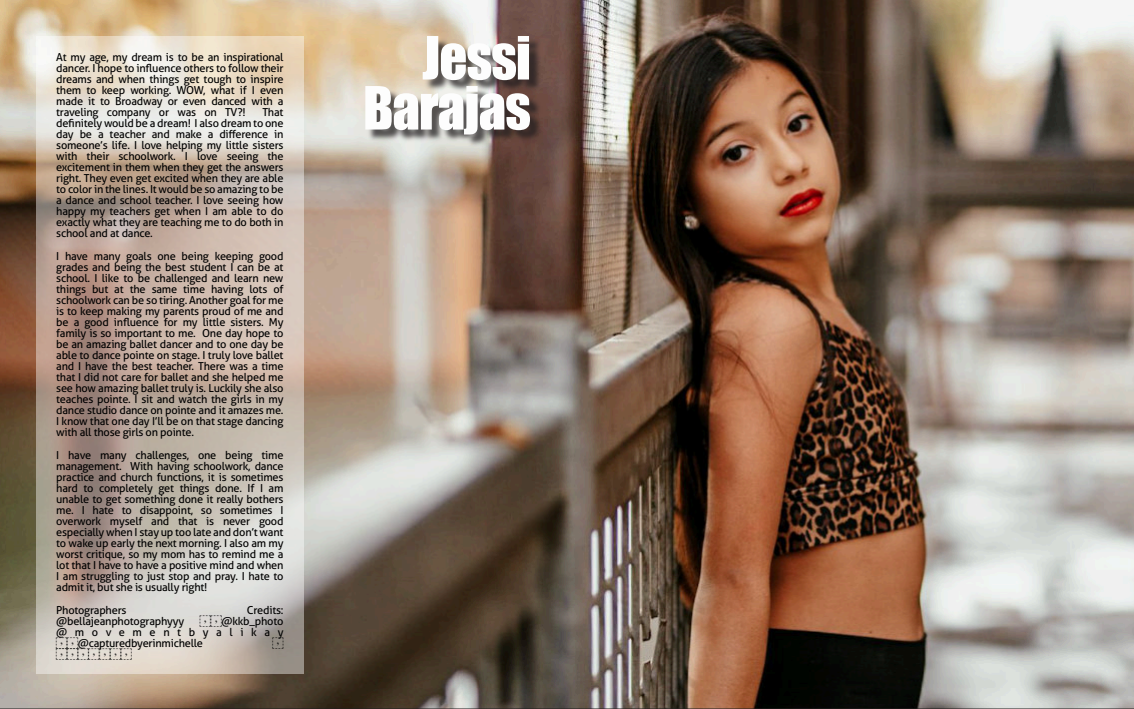
<style>
.page{position:relative;width:1134px;height:709px;background:#fff}
.page>*{position:absolute;margin:0;border:0;box-sizing:border-box;transform-origin:0 0}
.t1{font:55px/50px "Impact";letter-spacing:-.02em;color:#fdfdfd;text-align:right}
.t2{font:11px/11px "Aller";letter-spacing:-.02em;color:#000;text-align:justify}
.t3{font:11px "Microsoft Sans Serif";color:#000}
.s1{font-family:"Microsoft Sans Serif"}
</style>
<div class="page">
<img style="left:0;top:0;width:1134px;height:709px">
<img style="left:366px;top:38px;width:176px;height:108px">
<div style="left:36px;top:36px;width:267px;height:637px;background:#fff;opacity:.43"></div>
<p class="t2" style="left:56px;top:52px;width:229px">At my age, my dream is to be an inspirational dancer. I hope to influence others to follow their dreams and when things get tough to inspire them to keep working. WOW, what if I even made it to Broadway or even danced with a traveling company or was on TV?!</p>
<p class="t2" style="left:56px;top:107px;width:229px;text-indent:206px">That definitely would be a dream! I also dream to one day be a teacher and make a difference in someone’s life. I love helping my little sisters with their schoolwork. I love seeing the excitement in them when they get the answers right. They even get excited when they are able to color in the lines. It would be so amazing to be a dance and school teacher. I love seeing how happy my teachers get when I am able to do exactly what they are teaching me to do both in school and at dance.</p>
<p class="t2" style="left:56px;top:251px;width:229px">I have many goals one being keeping good grades and being the best student I can be at school. I like to be challenged and learn new things but at the same time having lots of schoolwork can be so tiring. Another goal for me is to keep making my parents proud of me and be a good influence for my little sisters. My family is so important to me. One day hope to be an amazing ballet dancer and to one day be able to dance pointe on stage. I truly love ballet and I have the best teacher. There was a time that I did not care for ballet and she helped me see how amazing ballet truly is. Luckily she also teaches pointe. I sit and watch the girls in my dance studio dance on pointe and it amazes me.<br>I know that one day I’ll be on that stage dancing with all those girls on pointe.</p>
<p class="t2" style="left:56px;top:450px;width:229px">I have many challenges, one being time management. With having schoolwork, dance practice and church functions, it is sometimes hard to completely get things done. If I am unable to get something done it really bothers me. I hate to disappoint, so sometimes I overwork myself and that is never good especially when I stay up too late and don’t want to wake up early the next morning. I also am my worst critique, so my mom has to remind me a lot that I have to have a positive mind and when I am struggling to just stop and pray. I hate to admit it, but she is usually right!</p>
<p class="t2" style="left:56px;top:605px;width:72px">Photographers</p>
<p class="t2" style="left:247px;top:605px;width:38px">Credits:</p>
<p class="t2" style="left:56px;top:616px;width:129px">@bellajeanphotographyyy</p>
<p class="t2" style="left:56px;top:616px;width:229px;text-indent:144px"><span class="s1">⁣⁣</span>@kkb_photo @movementbyalikay <span class="s1">⁣⁣</span>@capturedbyerinmichelle</p>
<p class="t3" style="left:272px;top:639px;width:12px">⁣</p>
<p class="t3" style="left:56px;top:650px;width:77px">⁣⁣⁣⁣⁣⁣⁣</p>
<h1 class="t1" style="left:363px;top:36px;width:169px">Jessi<br>Barajas</h1>
</div>
